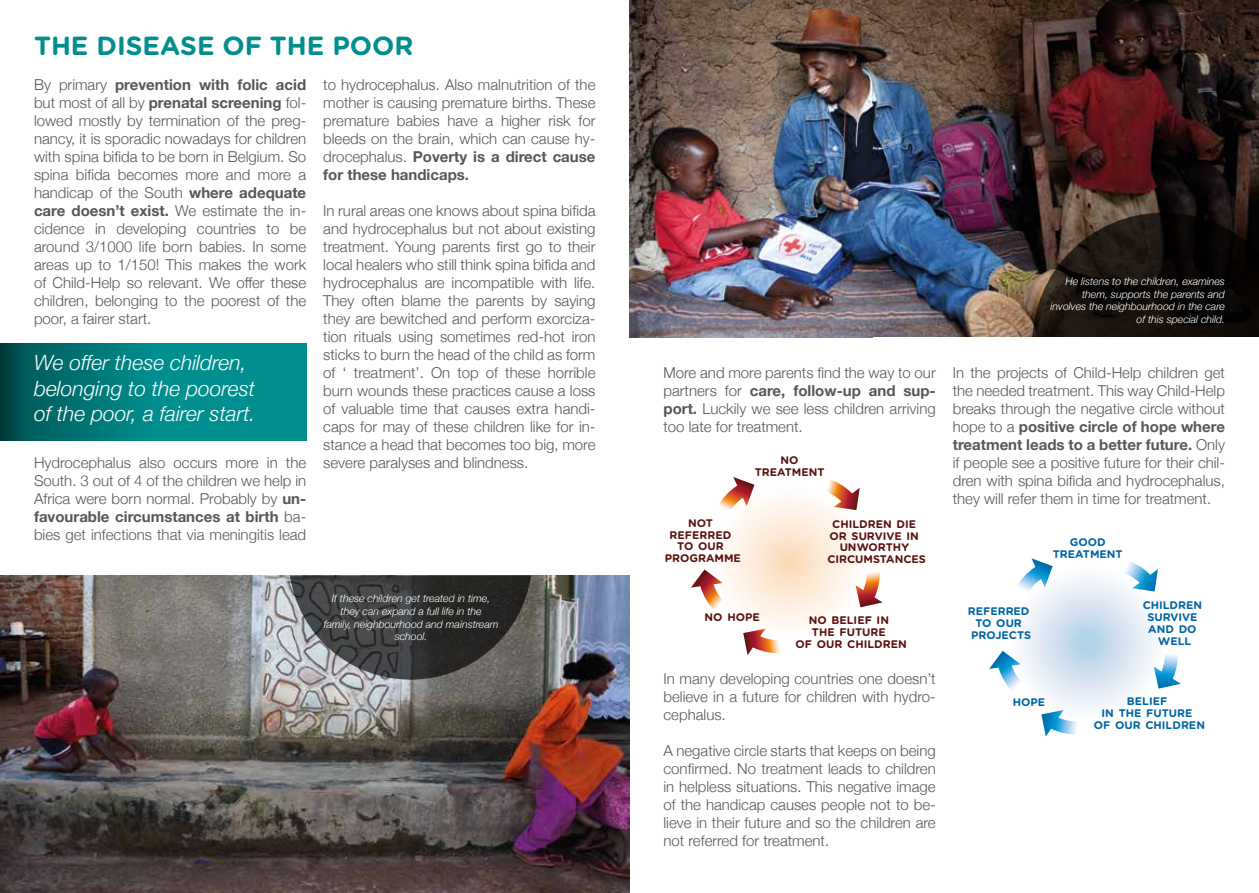
<style>
.page{position:relative;width:1259px;height:893px;background:#fff}
.page>*{position:absolute;margin:0;border:0;box-sizing:border-box;transform-origin:0 0}
.t1{font:700 26.25px "Gotham Rounded";color:#008e8f}
.t2{font:italic 300 21px/25.2px "Helvetica Neue";color:#fff}
.t3{font:300 15px/18px "Helvetica Neue";color:#575757;text-align:justify}
.t4{font:700 10.95px/12px "Gotham Rounded";color:#5a1211;text-align:center}
.t5{font:700 10.95px/12px "Gotham Rounded";color:#0065a5;text-align:center}
.t6{font:italic 300 10.5px/12.6px "Helvetica Neue";color:#fff;text-align:right}
.s1{font-weight:700}
</style>
<div class="page">
<img style="left:629px;top:0;width:630px;height:337px">
<svg style="left:1032px;top:213px;width:227px;height:124px;background:#1c1410"></svg>
<img style="left:0;top:575px;width:629px;height:318px">
<svg style="left:290px;top:575px;width:241px;height:105px;background:#4b4b4a"></svg>
<div style="left:0;top:343px;width:306px;height:97px;background:#008e8f"></div>
<svg style="left:26px;top:343px;width:102px;height:97px;fill:#007172"></svg>
<div style="left:0;top:343px;width:26px;height:97px;background:linear-gradient(to right,#003737,#005a5b)"></div>
<svg style="left:712px;top:485px;width:153px;height:153px"></svg>
<svg style="left:691px;top:569px;width:35px;height:41px"></svg>
<svg style="left:719px;top:477px;width:35px;height:38px"></svg>
<svg style="left:821px;top:479px;width:38px;height:31px"></svg>
<svg style="left:855px;top:566px;width:27px;height:41px"></svg>
<svg style="left:743px;top:629px;width:41px;height:26px"></svg>
<svg style="left:1010px;top:566px;width:154px;height:154px"></svg>
<svg style="left:989px;top:651px;width:35px;height:39px"></svg>
<svg style="left:1018px;top:558px;width:34px;height:38px"></svg>
<svg style="left:1119px;top:562px;width:39px;height:29px"></svg>
<svg style="left:1153px;top:648px;width:27px;height:41px"></svg>
<svg style="left:1041px;top:710px;width:41px;height:27px"></svg>
<h1 class="t1" style="left:34px;top:26px;width:381px">THE DISEASE OF THE POOR</h1>
<p class="t3" style="left:34px;top:75px;width:274px">By primary <span class="s1">prevention with folic acid </span>but most of all by <span class="s1">prenatal screening</span> fol&shy;lowed mostly by termination of the preg&shy;nancy, it is sporadic nowadays for children with spina bifida to be born in Belgium. So spina bifida becomes more and more a handicap of the South <span class="s1">where adequate care doesn’t exist.</span> We estimate the in&shy;cidence in developing countries to be around 3/1000 life born babies. In some areas up to 1/150! This makes the work of Child-Help so relevant. We offer these children, belonging to the poorest of the poor, a fairer start.</p>
<p class="t3" style="left:323px;top:75px;width:274px">to hydrocephalus. Also malnutrition of the mother is causing premature births. These premature babies have a higher risk for bleeds on the brain, which can cause hy&shy;drocephalus. <span class="s1">Poverty is a direct cause for these handicaps.</span></p>
<p class="t3" style="left:323px;top:201px;width:274px">In rural areas one knows about spina bifida and hydrocephalus but not about existing treatment. Young parents first go to their local healers who still think spina bifida and hydrocephalus are incompatible with life.<br>They often blame the parents by saying they are bewitched and perform exorciza&shy;tion rituals using sometimes red-hot iron sticks to burn the head of the child as form of ‘ treatment’. On top of these horrible burn wounds these practices cause a loss of valuable time that causes extra handi&shy;caps for may of these children like for in&shy;stance a head that becomes too big, more severe paralyses and blindness.</p>
<h2 class="t2" style="left:34px;top:349px;width:223px">We offer these children, belonging to the poorest of the poor, a fairer start.</h2>
<p class="t3" style="left:34px;top:453px;width:274px">Hydrocephalus also occurs more in the South. 3 out of 4 of the children we help in Africa were born normal. Probably by <span class="s1">un&shy;favourable circumstances at birth</span> ba&shy;bies get infections that via meningitis lead</p>
<p class="t6" style="left:324px;top:592px;width:176px;text-align:center">If these children get treated in time, they can expand a full life in the<br>family, neighbourhood and mainstream school.</p>
<p class="t3" style="left:663px;top:363px;width:274px">More and more parents find the way to our partners for <span class="s1">care, follow-up and sup&shy;port.</span> Luckily we see less children arriving too late for treatment.</p>
<p class="t4" style="left:754px;top:454px;width:71px">NO<br>TREATMENT</p>
<p class="t4" style="left:665px;top:516px;width:78px">NOT<br>REFERRED<br>TO OUR<br>PROGRAMME</p>
<p class="t4" style="left:827px;top:517px;width:100px">CHILDREN DIE<br>OR SURVIVE IN<br>UNWORTHY<br>CIRCUMSTANCES</p>
<p class="t6" style="left:1050px;top:275px;width:176px">He listens to the children, examines them, supports the parents and involves the neighbourhood in the care of this special child.</p>
<p class="t3" style="left:952px;top:363px;width:274px">In the projects of Child-Help children get the needed treatment. This way Child-Help breaks through the negative circle without hope to a <span class="s1">positive circle of hope where treatment leads to a better future.</span> Only if people see a positive future for their chil&shy;dren with spina bifida and hydrocephalus, they will refer them in time for treatment.</p>
<p class="t5" style="left:1053px;top:535px;width:71px">GOOD<br>TREATMENT</p>
<p class="t4" style="left:704px;top:611px;width:57px">NO HOPE</p>
<p class="t5" style="left:967px;top:605px;width:65px">REFERRED<br>TO OUR<br>PROJECTS</p>
<p class="t4" style="left:795px;top:614px;width:113px">NO BELIEF IN<br>THE FUTURE<br>OF OUR CHILDREN</p>
<p class="t3" style="left:663px;top:669px;width:274px">In many developing countries one doesn’t believe in a future for children with hydro&shy;cephalus.</p>
<p class="t3" style="left:663px;top:741px;width:274px">A negative circle starts that keeps on being confirmed. No treatment leads to children in helpless situations. This negative image of the handicap causes people not to be&shy;lieve in their future and so the children are not referred for treatment.</p>
<p class="t5" style="left:1013px;top:696px;width:34px">HOPE</p>
<p class="t5" style="left:1142px;top:599px;width:61px">CHILDREN<br>SURVIVE<br>AND DO<br>WELL</p>
<p class="t5" style="left:1093px;top:695px;width:113px">BELIEF<br>IN THE FUTURE<br>OF OUR CHILDREN</p>
</div>
